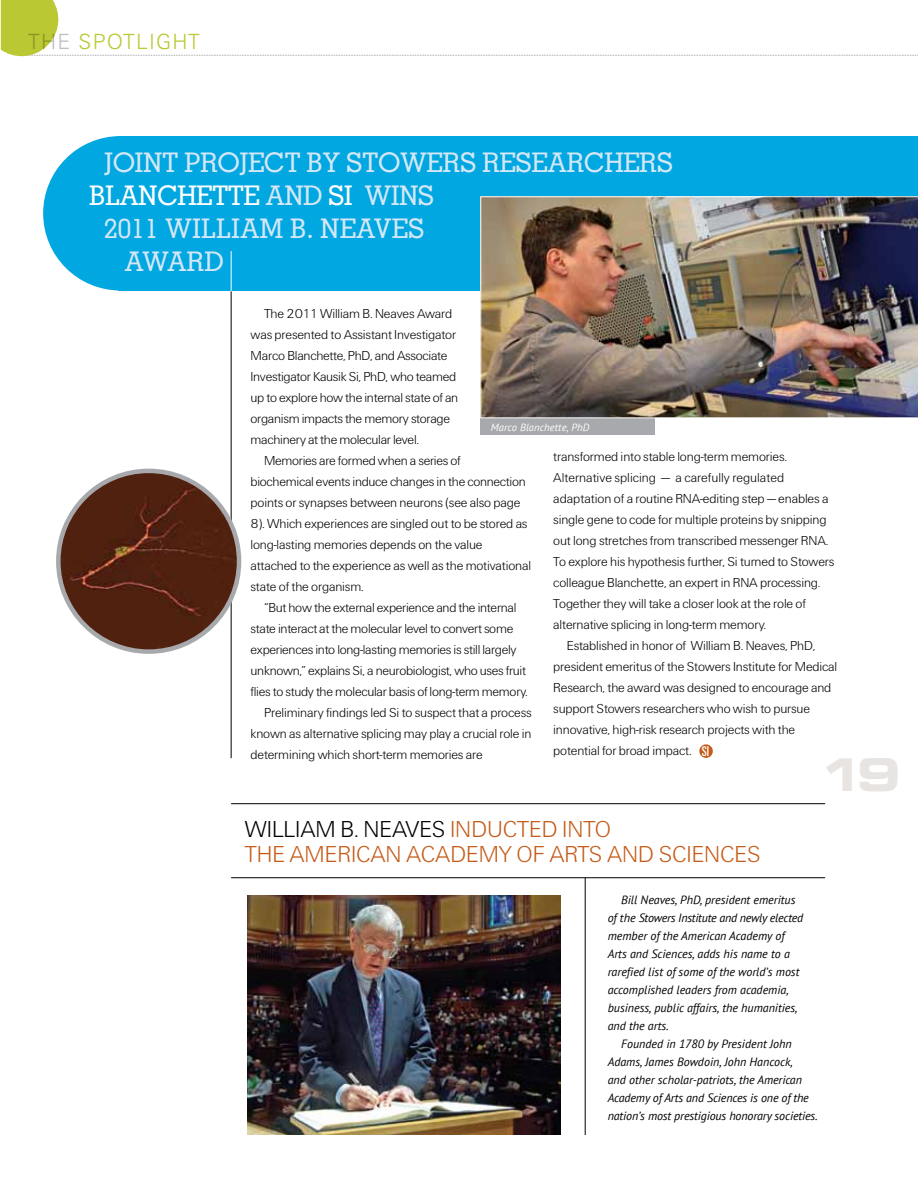
<style>
.page{position:relative;width:918px;height:1188px;background:#fff}
.page>*{position:absolute;margin:0;border:0;box-sizing:border-box;transform-origin:0 0}
.t1{font:45px "Eurostile Bold Extended Two";color:#e8e4e1}
.t2{font:500 27px "Memphis";letter-spacing:-.01em;color:#d4e7f7}
.t3{font:500 27px "Memphis";letter-spacing:-.025em;color:#fff}
.t4{font:24px/25.5px "Univers U45";color:#c55b18}
.t5{font:300 21px "Univers";letter-spacing:.06em;color:#bac833}
.t6{font:13.5px/21px "Univers U45";letter-spacing:-.01em;color:#000}
.t7{font:ultra-condensed 13.5px "Univers";color:#fff}
.t8{font:italic 12px/18px "PT Sans";color:#000}
.t9{font:italic 10.5px "PT Sans";letter-spacing:.01em;color:#fff}
.s1{color:#bcbec0}
.s2{color:#d4e7f7}
.s3{color:#000}
</style>
<div class="page">
<hr style="left:231px;top:286px;width:1px;height:472px;background:#000">
<div style="left:119px;top:136px;width:799px;height:155px;background:#00a7e1"></div>
<svg style="left:1px;top:0;width:917px;height:56px"></svg>
<img style="left:248px;top:895px;width:312px;height:239px">
<hr style="left:231px;top:803px;width:594px;height:1px;background:#000">
<hr style="left:231px;top:877px;width:594px;height:1px;background:#000">
<hr style="left:585px;top:878px;width:1px;height:257px;background:#000">
<div style="left:699px;top:744px;width:14px;height:14px;background:#c55b18;border-radius:50%"></div>
<div style="left:480px;top:401px;width:175px;height:34px;background:#a7a9ac"></div>
<img style="left:480px;top:196px;width:438px;height:222px">
<div style="left:43px;top:136px;width:155px;height:155px;background:#00a7e1;border-radius:50%"></div>
<img style="left:58px;top:471px;width:181px;height:181px;border-radius:90px">
<div style="left:56px;top:469px;width:185px;height:185px;border:4px solid #a7a9ac;border-radius:50%"></div>
<hr style="left:231px;top:251px;width:1px;height:41px;background:#fff">
<h3 class="t5" style="left:28px;top:29px;width:173px"><span class="s1">THE</span> SPOTLIGHT</h3>
<h2 class="t2" style="left:104px;top:146px;width:571px">JOINT PROJECT BY STOWERS RESEARCHERS</h2>
<h2 class="t3" style="left:89px;top:179px;width:347px">BLANCHETTE <span class="s2">AND</span> SI <span class="s2">WINS</span></h2>
<h2 class="t2" style="left:104px;top:212px;width:322px">2011 WILLIAM B. NEAVES</h2>
<h2 class="t2" style="left:125px;top:245px;width:39px">AWAR</h2>
<h2 class="t2" style="left:205px;top:245px;width:21px">D</h2>
<p class="t6" style="left:251px;top:304px;width:209px;text-indent:14px">The 2011 William B. Neaves Award was presented to Assistant I nvestigator Marco Blanchette, PhD, and Associate<br>I nvestigator Kausik Si, PhD, who teamed up to explore how the internal state of an organism impacts the memory storage machinery at the molecular level.</p>
<p class="t6" style="left:251px;top:451px;width:282px;text-indent:14px">Memories are formed when a series of<br>biochemical events induce changes in the connection points or synapses between neurons (see also page 8). Which experiences are singled out to be stored as long-lasting memories depends on the value attached to the experience as well as the motivational state of the organism.</p>
<p class="t6" style="left:264px;top:598px;width:254px">“But how the external experience and the internal</p>
<p class="t6" style="left:251px;top:619px;width:264px">state interact at the molecular level to convert some</p>
<p class="t6" style="left:251px;top:640px;width:268px">experiences into long-lasting memories is still largely</p>
<p class="t6" style="left:251px;top:661px;width:277px">unknown,” explains Si, a neurobiologist, who uses fruit</p>
<p class="t6" style="left:251px;top:682px;width:279px">flies to study the molecular basis of long-term memory.</p>
<p class="t6" style="left:264px;top:703px;width:269px">Preliminary findings led Si to suspect that a process</p>
<p class="t6" style="left:251px;top:724px;width:282px">known as alternative splicing may play a crucial role in</p>
<p class="t6" style="left:251px;top:745px;width:234px">determining which short-term memories are</p>
<p class="t9" style="left:491px;top:421px;width:100px">Marco Blanchette, PhD</p>
<p class="t6" style="left:553px;top:447px;width:283px">transformed into stable long-term memories.<br>Alternative splicing — a carefully regulated adaptation of a routine RNA-editing step — enables a single gene to code for multiple proteins by snipping out long stretches from transcribed messenger RNA.<br>To explore his hypothesis further, Si turned to Stowers colleague Blanchette, an expert in RNA</p>
<p class="t6" style="left:553px;top:573px;width:269px;text-indent:207px">processing.<br>Together they will take a closer look at the role of alternative splicing in long-term memory.</p>
<p class="t6" style="left:553px;top:636px;width:285px;text-indent:14px">Established in honor of William B. Neaves, PhD, president emeritus of the Stowers I nstitute for Medical Research, the award was designed to encourage and support Stowers researchers who wish to pursue innovative, high-risk research projects with the potential for broad impact.</p>
<p class="t7" style="left:702px;top:744px;width:5px">SI</p>
<h1 class="t1" style="left:818px;top:743px;width:84px">19</h1>
<h3 class="t4" style="left:245px;top:818px;width:517px"><span class="s3">William B. N eaves</span> inducted into<br>the American Academy of Arts and Sciences</h3>
<p class="t8" style="left:608px;top:891px;width:197px;text-indent:14px">Bill Neaves, PhD, president emeritus of the Stowers Institute and newly elected member of the American Academy of Arts and Sciences, adds his name to a rarefied list of some of the world’s most accomplished leaders from academia, business, public affairs, the humanities, and the arts.</p>
<p class="t8" style="left:608px;top:1035px;width:212px;text-indent:14px">Founded in 1780 by President John Adams, James Bowdoin, John Hancock,<br>and other scholar-patriots, the American Academy of Arts and Sciences is one of the nation’s most prestigious honorary societies.</p>
</div>
